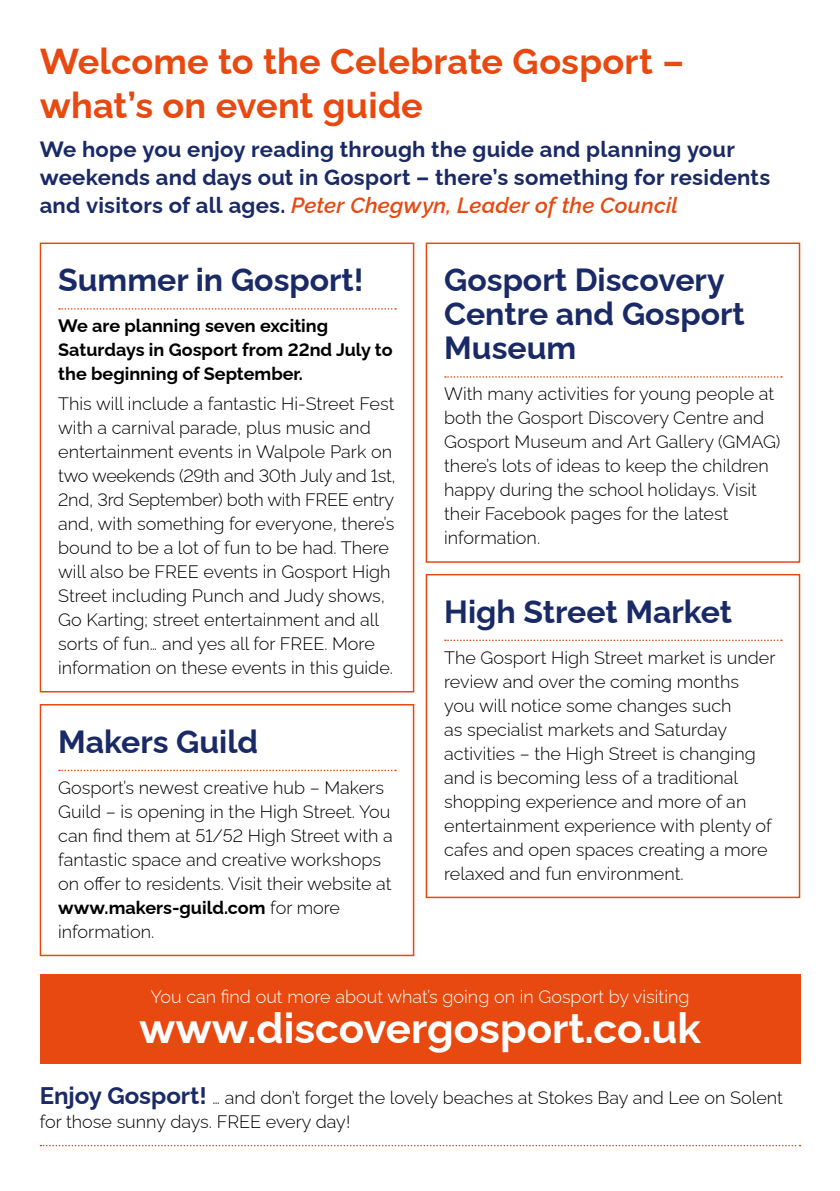
<style>
.page{position:relative;width:840px;height:1191px;background:#fff}
.page>*{position:absolute;margin:0;border:0;box-sizing:border-box;transform-origin:0 0}
.t1{font:700 42px "Raleway";color:#fff}
.t2{font:700 36px/44px "Raleway";letter-spacing:.005em;color:#e84910}
.t3{font:700 32px/34px "Raleway";color:#192a67}
.t4{font:700 22px/28px "Raleway";letter-spacing:.01em;color:#192a67}
.t5{font:300 18px/24px "Raleway";color:#000}
.t6{font:700 18px/24px "Raleway";color:#000}
.t7{font:300 18px "Raleway";color:#fff}
.s1{font-weight:600;font-style:italic;color:#e84910}
.s2{font-weight:700}
.s3{font-weight:700;font-size:24px;color:#192a67}
</style>
<div class="page">
<svg style="left:59px;top:308px;width:337px;height:2px"></svg>
<div style="left:40px;top:242px;width:374px;height:450px;border:2px solid #e84910"></div>
<svg style="left:444px;top:639px;width:337px;height:2px"></svg>
<div style="left:425px;top:574px;width:374px;height:324px;border:2px solid #e84910"></div>
<div style="left:40px;top:974px;width:759px;height:89px;background:#e84910"></div>
<svg style="left:59px;top:769px;width:337px;height:2px"></svg>
<div style="left:40px;top:704px;width:374px;height:252px;border:2px solid #e84910"></div>
<svg style="left:444px;top:376px;width:337px;height:2px"></svg>
<div style="left:425px;top:242px;width:374px;height:321px;border:2px solid #e84910"></div>
<svg style="left:40px;top:1144px;width:760px;height:2px"></svg>
<p class="t2" style="left:40px;top:35px;width:645px">Welcome to the Celebrate Gosport – what’s on event guide</p>
<p class="t4" style="left:40px;top:133px;width:731px">We hope you enjoy reading through the guide and planning your weekends and days out in Gosport – there’s something for residents and visitors of all ages. <span class="s1">Peter Chegwyn, Leader of the Council</span></p>
<h1 class="t3" style="left:58px;top:259px;width:307px">Summer in Gosport!</h1>
<p class="t6" style="left:58px;top:312px;width:335px">We are planning seven exciting<br>Saturdays in Gosport from 22nd July to the beginning of September.</p>
<p class="t5" style="left:58px;top:389px;width:339px">This will include a fantastic Hi-Street Fest with a carnival parade, plus music and entertainment events in Walpole Park on two weekends (29th and 30th July and 1st, 2nd, 3rd September) both with FREE entry and, with something for everyone, there’s bound to be a lot of fun to be had. There will also be FREE events in Gosport High Street including Punch and Judy shows, Go Karting; street entertainment and all sorts of fun… and yes all for FREE. More information on these events in this guide.</p>
<h1 class="t3" style="left:58px;top:720px;width:201px">Makers Guild</h1>
<p class="t5" style="left:58px;top:773px;width:336px">Gosport’s newest creative hub – Makers Guild – is opening in the High Street. You can find them at 51/52 High Street with a fantastic space and creative workshops on offer to residents. Visit their website at <span class="s2">www.makers-guild.com</span> for more information.</p>
<h1 class="t3" style="left:444px;top:259px;width:302px">Gosport Discovery<br>Centre and Gosport<br>Museum</h1>
<p class="t5" style="left:444px;top:380px;width:337px">With many activities for young people at both the Gosport Discovery Centre and Gosport Museum and Art Gallery (GMAG) there’s lots of ideas to keep the children happy during the school holidays. Visit their Facebook pages for the latest information.</p>
<h1 class="t3" style="left:444px;top:590px;width:289px">High Street Market</h1>
<p class="t5" style="left:444px;top:643px;width:332px">The Gosport High Street market is under review and over the coming months<br>you will notice some changes such<br>as specialist markets and Saturday activities – the High Street is changing and is becoming less of a traditional shopping experience and more of an entertainment experience with plenty of cafes and open spaces creating a more relaxed and fun environment.</p>
<p class="t7" style="left:150px;top:982px;width:540px">You can find out more about what’s going on in Gosport by visiting</p>
<p class="t1" style="left:139px;top:994px;width:563px">www.discovergosport.co.uk</p>
<p class="t5" style="left:40px;top:1083px;width:744px"><span class="s3">Enjoy Gosport!</span> … and don’t forget the lovely beaches at Stokes Bay and Lee on Solent for those sunny days. FREE every day!</p>
</div>
